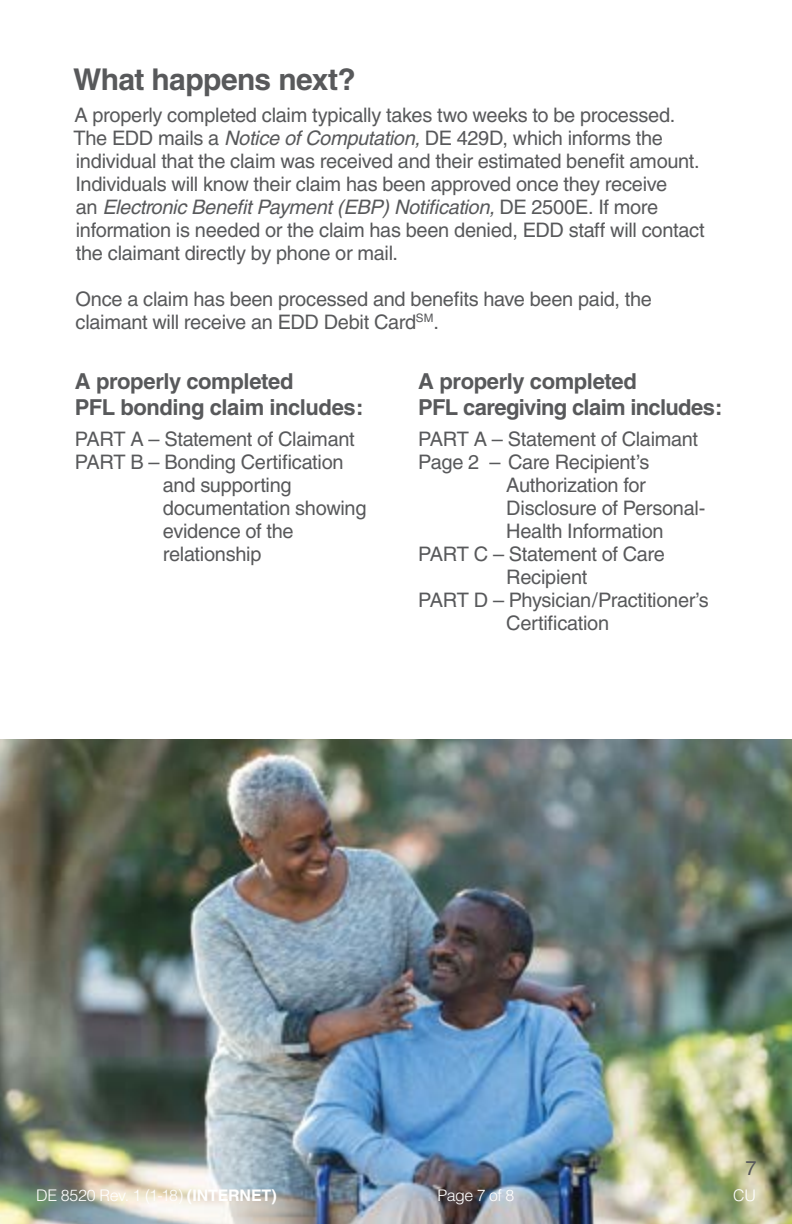
<style>
.page{position:relative;width:792px;height:1224px;background:#fff}
.page>*{position:absolute;margin:0;border:0;box-sizing:border-box;transform-origin:0 0}
.t1{font:700 30px "Helvetica";letter-spacing:-.02em;color:#58595b}
.t2{font:700 22px/26.4px "Helvetica";letter-spacing:-.02em;color:#58595b}
.t3{font:20px/23px "Helvetica";letter-spacing:-.015em;color:#58595b}
.t4{font:300 16px "Helvetica";letter-spacing:-.025em;color:#fff}
.s1{font-style:italic}
.s2{font-style:inherit}
.s3{font-weight:700}
</style>
<div class="page">
<img style="left:0;top:739px;width:792px;height:485px">
<h1 class="t1" style="left:73px;top:61px;width:284px">What happens next?</h1>
<p class="t3" style="left:73px;top:103px;width:633px">A properly completed claim typically takes two weeks to be processed.<br>The EDD mails a <span class="s1">Notice of Computation,</span> DE 429D, which informs the individual that the claim was received and their estimated benefit amount.<br>Individuals will know their claim has been approved once they receive<br>an <span class="s1">Electronic Benefit Payment (EBP) Notification,</span> DE 2500E. If more information is needed or the claim has been denied, EDD staff will contact the claimant directly by phone or mail.</p>
<p class="t3" style="left:75px;top:287px;width:578px">Once a claim has been processed and benefits have been paid, the claimant will receive an EDD Debit Card<sup>SM</sup>.</p>
<p class="t2" style="left:75px;top:368px;width:290px">A properly completed<br>PFL bonding claim includes:</p>
<p class="t3" style="left:75px;top:428px;width:281px"><span class="s2">PART A</span> – Statement of Claimant</p>
<p class="t3" style="left:75px;top:451px;width:270px">PART B – Bonding Certification</p>
<p class="t3" style="left:163px;top:474px;width:130px">and supporting</p>
<p class="t3" style="left:163px;top:497px;width:205px">documentation showing</p>
<p class="t3" style="left:163px;top:520px;width:132px">evidence of the</p>
<p class="t3" style="left:163px;top:543px;width:100px">relationship</p>
<p class="t2" style="left:418px;top:368px;width:306px">A properly completed<br>PFL caregiving claim includes:</p>
<p class="t3" style="left:418px;top:428px;width:281px">PART A – Statement of Claimant</p>
<p class="t3" style="left:418px;top:451px;width:233px">Page 2 – Care Recipient’s</p>
<p class="t3" style="left:506px;top:474px;width:141px">Authorization for</p>
<p class="t3" style="left:506px;top:497px;width:201px">Disclosure of Personal-</p>
<p class="t3" style="left:506px;top:520px;width:159px">Health Information</p>
<p class="t3" style="left:418px;top:543px;width:248px">PART C – Statement of Care</p>
<p class="t3" style="left:506px;top:566px;width:83px">Recipient</p>
<p class="t3" style="left:418px;top:589px;width:292px">PART D – Physician/Practitioner’s</p>
<p class="t3" style="left:506px;top:612px;width:104px">Certification</p>
<p class="t3" style="left:745px;top:1157px;width:13px">7</p>
<p class="t4" style="left:36px;top:1185px;width:242px">DE 8520 Rev. 1 (1-18) <span class="s3">(INTERNET)</span></p>
<p class="t4" style="left:437px;top:1185px;width:79px">Page 7 of 8</p>
<p class="t4" style="left:733px;top:1185px;width:24px">CU</p>
</div>
